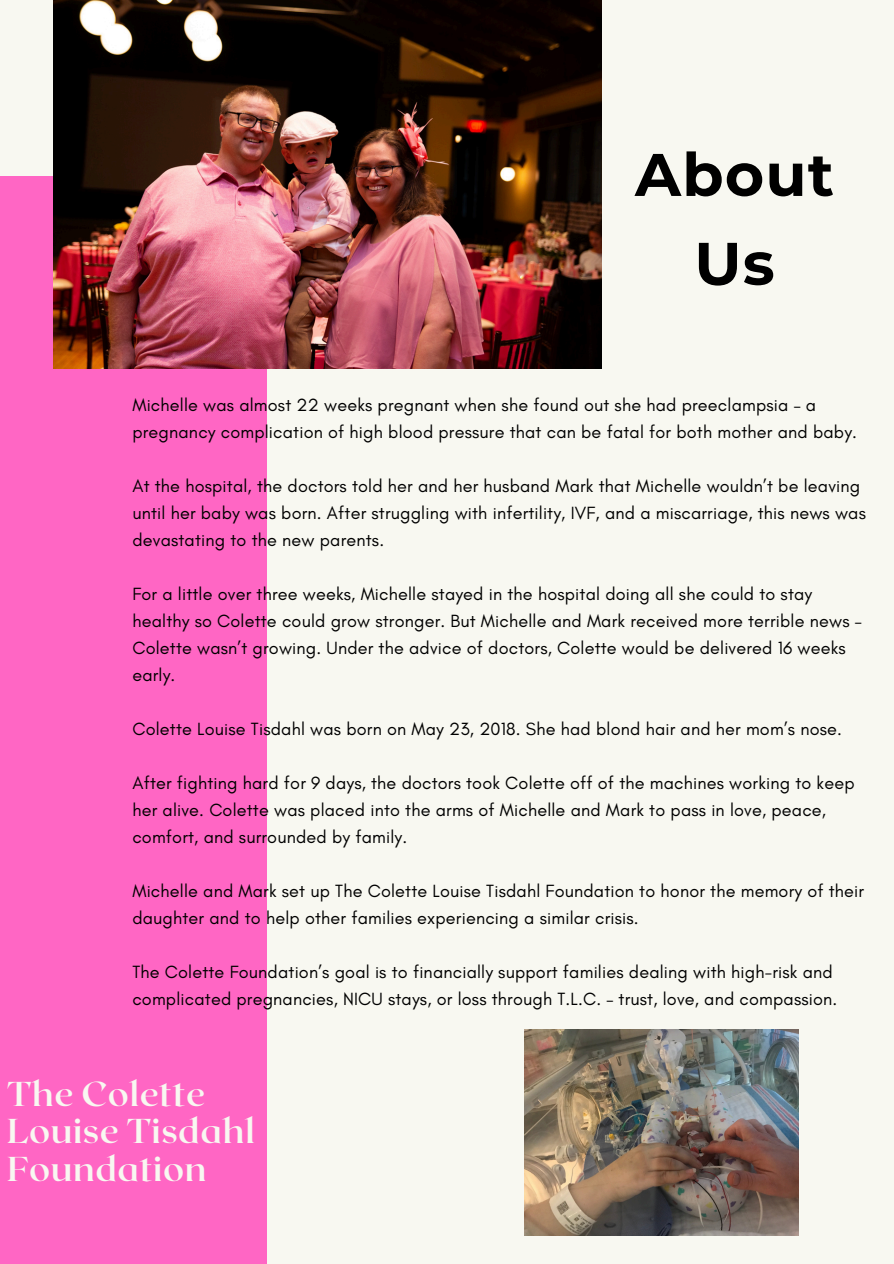
<style>
.page{position:relative;width:894px;height:1264px;background:#fff}
.page>*{position:absolute;margin:0;border:0;box-sizing:border-box;transform-origin:0 0}
.t1{font:700 60px/88.8px "Montserrat";letter-spacing:.02em;color:#000;text-align:center}
.t2{font:700 34.5px/37.2px "Roxborough CF";letter-spacing:.015em;color:#f8f8f1}
.t3{font:18px/27px "Glacial Indifference";letter-spacing:.01em;color:#000}
</style>
<div class="page">
<div style="left:0;top:0;width:893px;height:1263px;background:#f8f8f1"></div>
<div style="left:0;top:176px;width:267px;height:1087px;background:#ff66c4"></div>
<img style="left:53px;top:0;width:548px;height:368px">
<img style="left:524px;top:1029px;width:274px;height:206px">
<p class="t1" style="left:634px;top:130px;width:200px">About<br>Us</p>
<h1 class="t3" style="left:132px;top:391px;width:726px">Michelle was almost 22 weeks pregnant when she found out she had preeclampsia – a pregnancy complication of high blood pressure that can be fatal for both mother and baby.</h1>
<h2 class="t3" style="left:132px;top:472px;width:734px">At the hospital, the doctors told her and her husband Mark that Michelle wouldn’t be leaving until her baby was born. After struggling with infertility, IVF, and a miscarriage, this news was devastating to the new parents.</h2>
<p class="t3" style="left:132px;top:580px;width:730px">For a little over three weeks, Michelle stayed in the hospital doing all she could to stay healthy so Colette could grow stronger. But Michelle and Mark received more terrible news – Colette wasn’t growing. Under the advice of doctors, Colette would be delivered 16 weeks early.</p>
<p class="t3" style="left:132px;top:715px;width:711px">Colette Louise Tisdahl was born on May 23, 2018. She had blond hair and her mom’s nose.</p>
<p class="t3" style="left:132px;top:769px;width:723px">After fighting hard for 9 days, the doctors took Colette off of the machines working to keep her alive. Colette was placed into the arms of Michelle and Mark to pass in love, peace, comfort, and surrounded by family.</p>
<p class="t3" style="left:132px;top:877px;width:733px">Michelle and Mark set up The Colette Louise Tisdahl Foundation to honor the memory of their daughter and to help other families experiencing a similar crisis.</p>
<p class="t3" style="left:132px;top:958px;width:706px">The Colette Foundation’s goal is to financially support families dealing with high-risk and complicated pregnancies, NICU stays, or loss through T.L.C. – trust, love, and compassion.</p>
<p class="t2" style="left:7px;top:1073px;width:249px">The Colette<br>Louise Tisdahl<br>Foundation</p>
</div>
